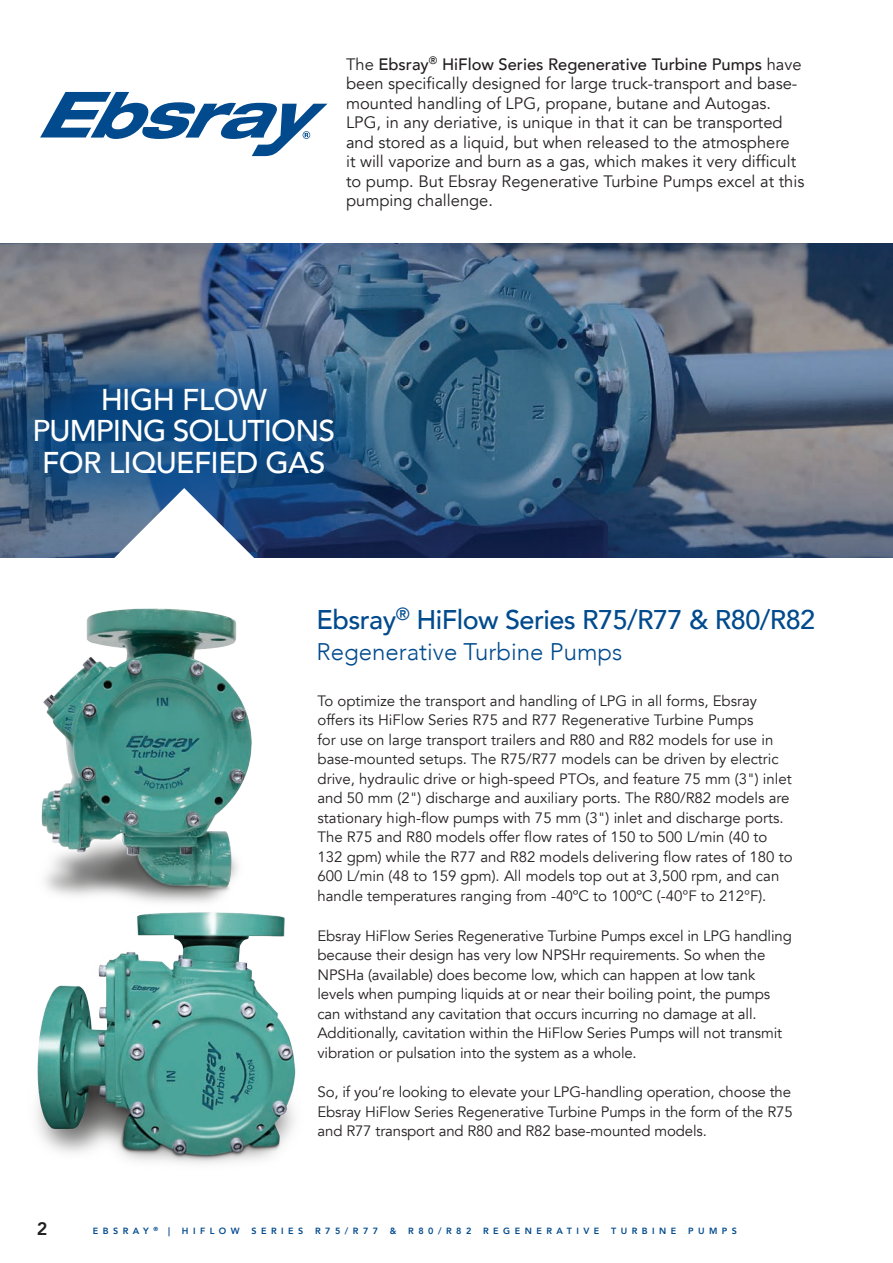
<style>
.page{position:relative;width:893px;height:1263px;background:#fff}
.page>*{position:absolute;margin:0;border:0;box-sizing:border-box;transform-origin:0 0}
.t1{font:500 30px/31.5px "Avenir";letter-spacing:-.02em;color:#fff;text-align:center}
.t2{font:500 27px "Avenir";letter-spacing:-.02em;color:#004a8d}
.t3{font:300 24px "Avenir";color:#004a8d}
.t4{font:800 18px "Avenir";color:#231f20}
.t5{font:16.5px/19.5px "Avenir";color:#231f20}
.t6{font:15px/19.5px "Avenir";color:#231f20}
.t7{font:800 9px "Avenir";letter-spacing:.5em;color:#004a8d}
.s1{font-weight:500}
</style>
<div class="page">
<img style="left:0;top:243px;width:893px;height:315px">
<div style="left:0;top:305px;width:415px;height:251px;background:#004a8d;opacity:.8"></div>
<svg style="left:112px;top:488px;width:144px;height:70px"></svg>
<svg style="left:40px;top:92px;width:287px;height:64px"></svg>
<img style="left:41px;top:608px;width:211px;height:287px">
<img style="left:36px;top:895px;width:260px;height:269px">
<p class="t5" style="left:346px;top:55px;width:460px">The <span class="s1">Ebsray</span><sup>®</sup> <span class="s1">HiFlow Series Regenerative Turbine Pumps</span> have been specifically designed for large truck-transport and base&shy;mounted handling of LPG, propane, butane and Autogas.<br>LPG, in any deriative, is unique in that it can be transported and stored as a liquid, but when released to the atmosphere<br>it will vaporize and burn as a gas, which makes it very difficult to pump. But Ebsray Regenerative Turbine Pumps excel at this pumping challenge.</p>
<h1 class="t1" style="left:33px;top:382px;width:304px">HIGH FLOW<br>PUMPING SOLUTIONS<br>FOR LIQUEFIED GAS</h1>
<h2 class="t2" style="left:316px;top:596px;width:500px">Ebsray<sup>®</sup> HiFlow Series R75/R77 &amp; R80/R82</h2>
<h3 class="t3" style="left:316px;top:638px;width:307px">Regenerative Turbine Pumps</h3>
<p class="t6" style="left:317px;top:691px;width:477px">To optimize the transport and handling of LPG in all forms, Ebsray offers its HiFlow Series R75 and R77 Regenerative Turbine Pumps<br>for use on large transport trailers and R80 and R82 models for use in base-mounted setups. The R75/R77 models can be driven by electric drive, hydraulic drive or high-speed PTOs, and feature 75 mm (3") inlet and 50 mm (2") discharge and auxiliary ports. The R80/R82 models are stationary high-flow pumps with 75 mm (3") inlet and discharge ports.<br>The R75 and R80 models offer flow rates of 150 to 500 L/min (40 to 132 gpm) while the R77 and R82 models delivering flow rates of 180 to 600 L/min (48 to 159 gpm). All models top out at 3,500 rpm, and can handle temperatures ranging from -40ºC to 100ºC (-40°F to 212°F).</p>
<p class="t6" style="left:317px;top:926px;width:476px">Ebsray HiFlow Series Regenerative Turbine Pumps excel in LPG handling because their design has very low NPSHr requirements. So when the NPSHa (available) does become low, which can happen at low tank levels when pumping liquids at or near their boiling point, the pumps can withstand any cavitation that occurs incurring no damage at all.<br>Additionally, cavitation within the HiFlow Series Pumps will not transmit vibration or pulsation into the system as a whole.</p>
<p class="t6" style="left:317px;top:1083px;width:477px;text-align:justify">So, if you’re looking to elevate your LPG-handling operation, choose the Ebsray HiFlow Series Regenerative Turbine Pumps in the form of the R75 and R77 transport and R80 and R82 base-mounted models.</p>
<p class="t4" style="left:37px;top:1215px;width:12px">2</p>
<p class="t7" style="left:168px;top:1224px;width:3px">|</p>
<p class="t7" style="left:182px;top:1224px;width:59px">HIFLOW</p>
<p class="t7" style="left:251px;top:1224px;width:54px">SERIES</p>
<p class="t7" style="left:315px;top:1224px;width:65px">R75/R77</p>
<p class="t7" style="left:390px;top:1224px;width:8px">&amp;</p>
<p class="t7" style="left:408px;top:1224px;width:65px">R80/R82</p>
<p class="t7" style="left:483px;top:1224px;width:118px">REGENERATIVE</p>
<p class="t7" style="left:611px;top:1224px;width:67px">TURBINE</p>
<p class="t7" style="left:688px;top:1224px;width:50px">PUMPS</p>
<p class="t7" style="left:93px;top:1224px;width:67px">EBSRAY <sup>®</sup></p>
</div>
